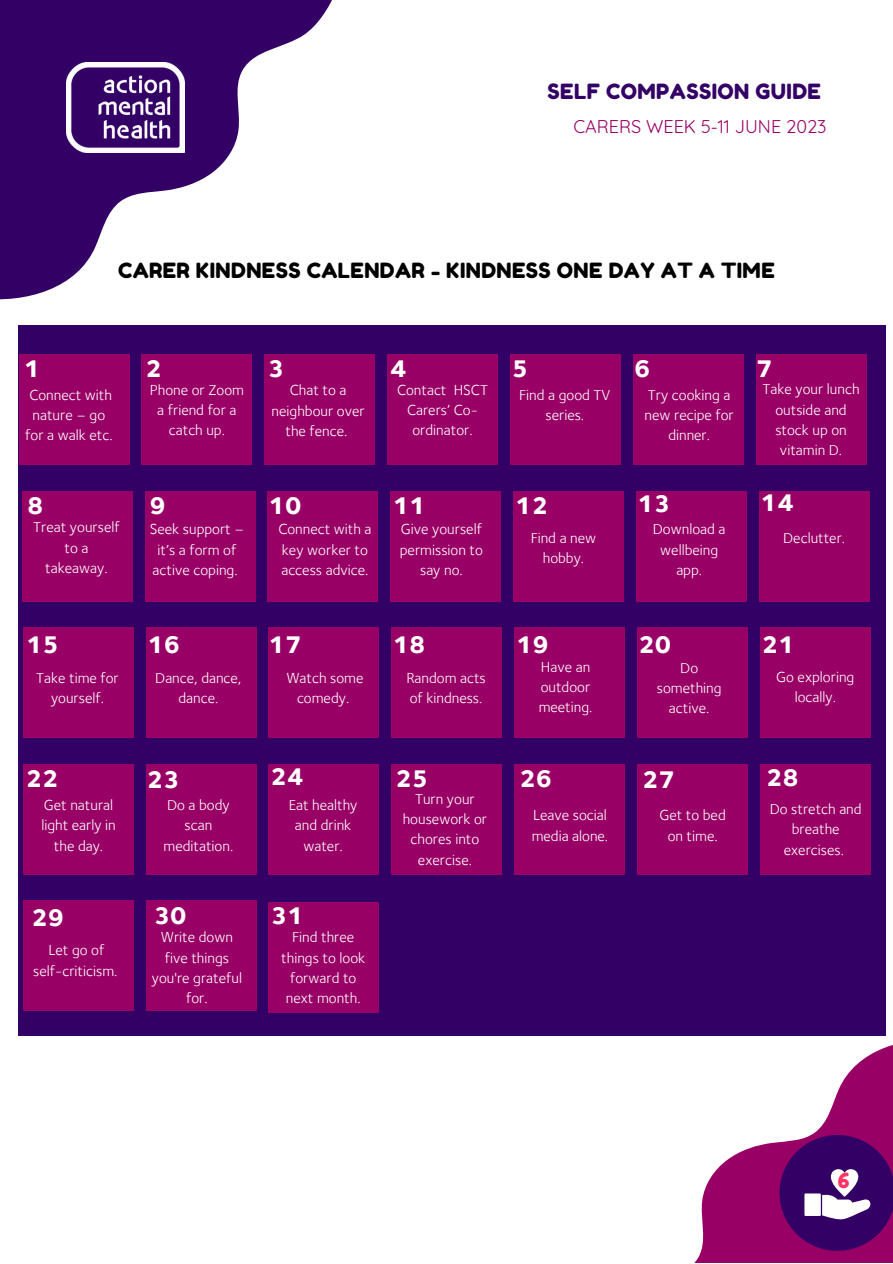
<style>
.page{position:relative;width:893px;height:1264px;background:#fff}
.page>*{position:absolute;margin:0;border:0;box-sizing:border-box;transform-origin:0 0}
.t1{font:800 24.75px "Foundry Sterling";color:#fff}
.t2{font:21px "Fredoka One";letter-spacing:.02em;color:#000}
.t3{font:21px "Fredoka One";letter-spacing:.02em;color:#306}
.t4{font:21px "Fredoka One";color:#f36}
.t5{font:18px "Quicksand";color:#906}
.t6{font:15px/20.2px "Foundry Sterling";color:#fff;text-align:center}
</style>
<div class="page">
<svg style="left:602px;top:1035px;width:290px;height:227px"></svg>
<svg style="left:779px;top:1134px;width:113px;height:116px"></svg>
<div style="left:19px;top:325px;width:867px;height:710px;background:#306"></div>
<svg style="left:0;top:0;width:332px;height:300px;fill:#306"></svg>
<img style="left:66px;top:63px;width:118px;height:90px">
<div style="left:19px;top:354px;width:110px;height:111px;background:#906"></div>
<div style="left:141px;top:354px;width:111px;height:111px;background:#906"></div>
<div style="left:510px;top:354px;width:110px;height:111px;background:#906"></div>
<div style="left:264px;top:354px;width:111px;height:111px;background:#906"></div>
<div style="left:632px;top:354px;width:111px;height:111px;background:#906"></div>
<div style="left:387px;top:354px;width:110px;height:111px;background:#906"></div>
<div style="left:755px;top:354px;width:111px;height:111px;background:#906"></div>
<div style="left:22px;top:491px;width:110px;height:110px;background:#906"></div>
<div style="left:145px;top:491px;width:110px;height:110px;background:#906"></div>
<div style="left:513px;top:491px;width:110px;height:110px;background:#906"></div>
<div style="left:267px;top:491px;width:111px;height:110px;background:#906"></div>
<div style="left:636px;top:491px;width:110px;height:110px;background:#906"></div>
<div style="left:390px;top:491px;width:111px;height:110px;background:#906"></div>
<div style="left:759px;top:491px;width:110px;height:110px;background:#906"></div>
<div style="left:23px;top:627px;width:110px;height:110px;background:#906"></div>
<div style="left:146px;top:627px;width:110px;height:110px;background:#906"></div>
<div style="left:514px;top:627px;width:110px;height:110px;background:#906"></div>
<div style="left:268px;top:627px;width:111px;height:110px;background:#906"></div>
<div style="left:637px;top:627px;width:110px;height:110px;background:#906"></div>
<div style="left:391px;top:627px;width:111px;height:110px;background:#906"></div>
<div style="left:760px;top:627px;width:110px;height:110px;background:#906"></div>
<div style="left:23px;top:763px;width:110px;height:111px;background:#906"></div>
<div style="left:146px;top:763px;width:110px;height:111px;background:#906"></div>
<div style="left:514px;top:763px;width:110px;height:111px;background:#906"></div>
<div style="left:268px;top:763px;width:111px;height:111px;background:#906"></div>
<div style="left:637px;top:763px;width:110px;height:111px;background:#906"></div>
<div style="left:391px;top:763px;width:111px;height:111px;background:#906"></div>
<div style="left:760px;top:763px;width:110px;height:111px;background:#906"></div>
<div style="left:23px;top:900px;width:110px;height:110px;background:#906"></div>
<div style="left:146px;top:900px;width:110px;height:110px;background:#906"></div>
<div style="left:268px;top:901px;width:110px;height:111px;background:#906"></div>
<p class="t3" style="left:547px;top:78px;width:275px">SELF COMPASSION GUIDE</p>
<p class="t5" style="left:573px;top:115px;width:255px">CARERS WEEK 5-11 JUNE 2023</p>
<p class="t2" style="left:118px;top:258px;width:658px">CARER KINDNESS CALENDAR - KINDNESS ONE DAY AT A TIME</p>
<p class="t1" style="left:24px;top:353px;width:18px">1</p>
<p class="t1" style="left:146px;top:353px;width:18px">2</p>
<p class="t1" style="left:268px;top:353px;width:18px">3</p>
<p class="t1" style="left:390px;top:353px;width:18px">4</p>
<p class="t1" style="left:512px;top:353px;width:18px">5</p>
<p class="t1" style="left:634px;top:353px;width:18px">6</p>
<p class="t1" style="left:756px;top:353px;width:18px">7</p>
<p class="t6" style="left:25px;top:385px;width:89px">Connect with nature – go for a walk etc.</p>
<p class="t6" style="left:150px;top:379px;width:96px">Phone or Zoom a friend for a catch up.</p>
<p class="t6" style="left:271px;top:380px;width:95px">Chat to a neighbour over the fence.</p>
<p class="t6" style="left:397px;top:379px;width:92px">Contact HSCT<br>Carers’ Co&shy;ordinator.</p>
<p class="t6" style="left:519px;top:385px;width:93px">Find a good TV series.</p>
<p class="t6" style="left:644px;top:385px;width:91px">Try cooking a new recipe for dinner.</p>
<p class="t6" style="left:762px;top:379px;width:98px">Take your lunch outside and stock up on vitamin D.</p>
<p class="t1" style="left:27px;top:490px;width:18px">8</p>
<p class="t1" style="left:149px;top:490px;width:18px">9</p>
<p class="t1" style="left:268px;top:490px;width:34px">10</p>
<p class="t1" style="left:393px;top:490px;width:34px">11</p>
<p class="t1" style="left:515px;top:490px;width:34px">12</p>
<p class="t1" style="left:637px;top:488px;width:34px">13</p>
<p class="t1" style="left:760px;top:487px;width:34px">14</p>
<p class="t6" style="left:33px;top:517px;width:88px">Treat yourself to a takeaway.</p>
<p class="t6" style="left:150px;top:519px;width:96px">Seek support – it’s a form of active coping.</p>
<p class="t6" style="left:278px;top:519px;width:95px;text-align:left">Connect with a key worker to access advice.</p>
<p class="t6" style="left:400px;top:519px;width:85px">Give yourself permission to say no.</p>
<p class="t6" style="left:530px;top:527px;width:67px">Find a new hobby.</p>
<p class="t6" style="left:652px;top:519px;width:74px">Download a wellbeing app.</p>
<p class="t6" style="left:783px;top:527px;width:63px">Declutter.</p>
<p class="t1" style="left:26px;top:629px;width:34px">15</p>
<p class="t1" style="left:147px;top:629px;width:34px">16</p>
<p class="t1" style="left:268px;top:629px;width:34px">17</p>
<p class="t1" style="left:393px;top:629px;width:34px">18</p>
<p class="t1" style="left:516px;top:629px;width:34px">19</p>
<p class="t1" style="left:638px;top:629px;width:34px">20</p>
<p class="t1" style="left:761px;top:629px;width:34px">21</p>
<p class="t6" style="left:36px;top:667px;width:84px">Take time for yourself.</p>
<p class="t6" style="left:155px;top:667px;width:88px">Dance, dance, dance.</p>
<p class="t6" style="left:286px;top:667px;width:79px">Watch some comedy.</p>
<p class="t6" style="left:406px;top:667px;width:81px;text-align:left">Random acts of kindness.</p>
<p class="t6" style="left:538px;top:656px;width:55px;text-align:left">Have an outdoor meeting.</p>
<p class="t6" style="left:656px;top:657px;width:66px">Do something active.</p>
<p class="t6" style="left:776px;top:666px;width:80px">Go exploring locally.</p>
<p class="t1" style="left:26px;top:763px;width:34px">22</p>
<p class="t1" style="left:147px;top:764px;width:34px">23</p>
<p class="t1" style="left:270px;top:761px;width:34px">24</p>
<p class="t1" style="left:395px;top:763px;width:34px">25</p>
<p class="t1" style="left:519px;top:763px;width:34px">26</p>
<p class="t1" style="left:642px;top:764px;width:34px">27</p>
<p class="t1" style="left:766px;top:762px;width:34px">28</p>
<p class="t6" style="left:41px;top:794px;width:76px">Get natural light early in the day.</p>
<p class="t6" style="left:163px;top:794px;width:71px">Do a body scan meditation.</p>
<p class="t6" style="left:289px;top:794px;width:70px">Eat healthy and drink water.</p>
<p class="t6" style="left:403px;top:788px;width:86px">Turn your housework or chores into exercise.</p>
<p class="t1" style="left:32px;top:902px;width:34px">29</p>
<p class="t1" style="left:154px;top:900px;width:34px">30</p>
<p class="t6" style="left:33px;top:940px;width:86px">Let go of self-criticism.</p>
<p class="t6" style="left:152px;top:927px;width:92px">Write down five things you're grateful for.</p>
<p class="t1" style="left:271px;top:900px;width:34px">31</p>
<p class="t6" style="left:281px;top:927px;width:85px">Find three things to look forward to next month.</p>
<p class="t6" style="left:531px;top:805px;width:78px;text-align:left">Leave social media alone.</p>
<p class="t6" style="left:659px;top:805px;width:68px">Get to bed on time.</p>
<p class="t6" style="left:769px;top:798px;width:93px">Do stretch and breathe exercises.</p>
<p class="t4" style="left:837px;top:1166px;width:13px">6</p>
</div>
